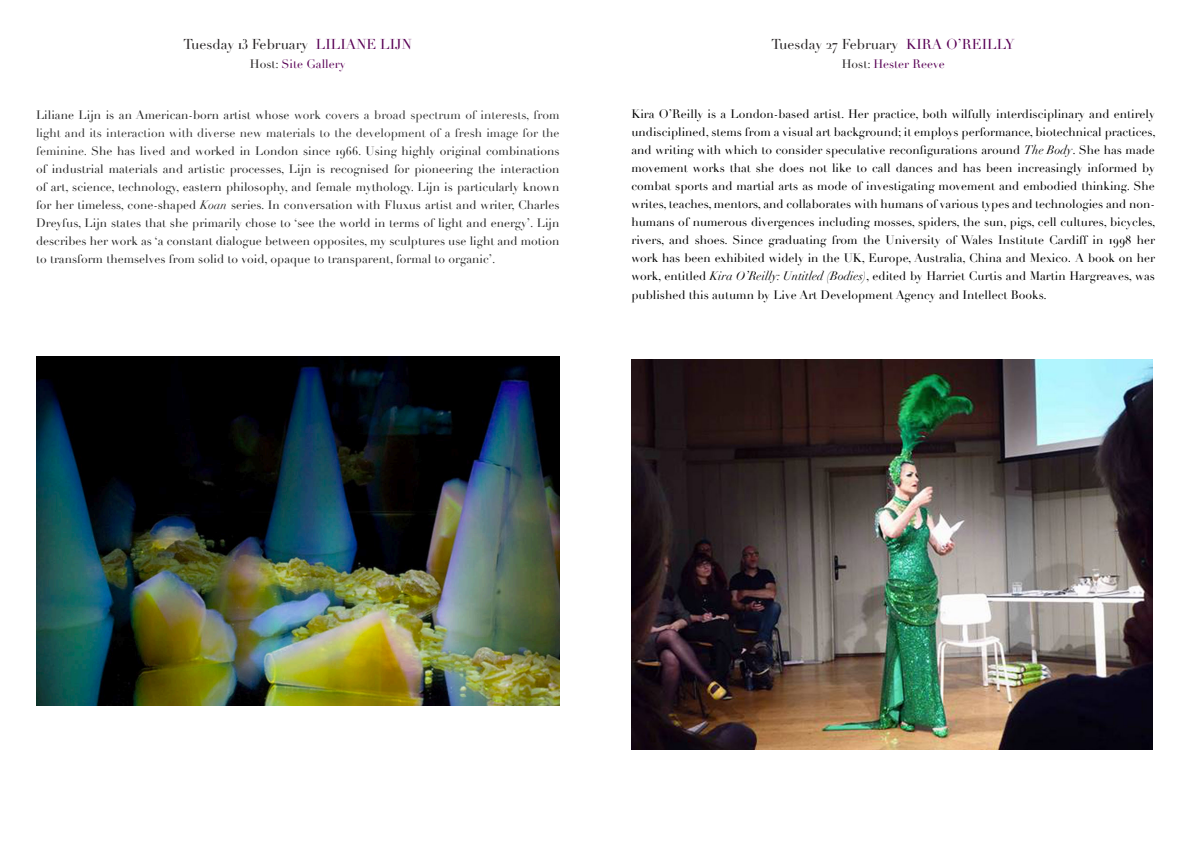
<style>
.page{position:relative;width:1191px;height:842px;background:#fff}
.page>*{position:absolute;margin:0;border:0;box-sizing:border-box;transform-origin:0 0}
.t1{font:14px "Didot";color:#231f20}
.Normal__Web{font:12px/18px "Didot";color:#000;text-align:justify}
.t2{font:12px/18px "Didot";color:#252525;text-align:justify}
.t3{font:12px "Didot";color:#590155}
.s1{font-family:"Didot LH Headline Os F"}
.s2{color:#590155}
.s3{color:#231f20}
.s4{color:#333}
.s5{font-style:italic}
.s6{font-family:"Arial"}
</style>
<div class="page">
<img style="left:36px;top:356px;width:523px;height:350px">
<img style="left:631px;top:360px;width:522px;height:390px">
<p class="t1" style="left:184px;top:36px;width:230px">Tuesday <span class="s1">13</span> February <span class="s2">LILIANE LIJN</span></p>
<p class="t3" style="left:250px;top:57px;width:97px"><span class="s3">Host:</span> Site Gallery</p>
<p class="t2" style="left:36px;top:106px;width:525px">Liliane Lijn is an American-born artist whose <span class="s4">work covers a broad spectrum of interests, from light and its interaction with diverse new materials to the development of a fresh image for the feminine.</span> She has lived and worked in London since <span class="s1">1966</span>. Using highly original combinations of industrial materials and artistic processes, Lijn is recognised for pioneering the interaction of art, science, technology, eastern philosophy, and female mythology. Lijn is particularly known for her timeless, cone-shaped <span class="s5">Koan</span> series. In conversation with Fluxus artist and writer, Charles Dreyfus, Lijn states that she primarily chose to ‘see the world in terms of light and energy’. Lijn describes her work as ‘a constant dialogue between opposites, my sculptures use light and motion to transform themselves from solid to void, opaque to transparent, formal to organic’.</p>
<p class="Normal__Web" style="left:631px;top:105px;width:525px">Kira O’Reilly is a London-based artist. Her practice, both wilfully interdisciplinary and entirely undisciplined, stems from a visual art background; it employs performance, biotechnical practices, and writing with which to consider speculative reconfigurations around <span class="s5">The Body</span>. She has made movement works that she does not like to call dances and has been increasingly informed by combat sports and martial arts as mode of investigating movement and embodied thinking. She writes, teaches, mentors, and collaborates with humans of various types and technologies and non&shy;humans of numerous divergences including mosses, spiders, the sun, pigs, cell cultures, bicycles, rivers, and shoes. Since graduating from the University of Wales Institute Cardiff in <span class="s1">1998</span> her work has been exhibited widely in the UK, Europe, Australia, China and Mexico<span class="s6">.</span> A book on her work, entitled <span class="s5">Kira O’Reilly: Untitled (Bodies)</span>, edited by Harriet Curtis and Martin Hargreaves, was</p>
<p class="Normal__Web" style="left:631px;top:286px;width:417px">published this autumn by Live Art Development Agency and Intellect Books.</p>
<p class="t1" style="left:771px;top:36px;width:245px">Tuesday <span class="s1">27</span> February <span class="s2">KIRA O’REILLY</span></p>
<p class="t3" style="left:841px;top:57px;width:104px"><span class="s3">Host:</span> Hester Reeve</p>
</div>
